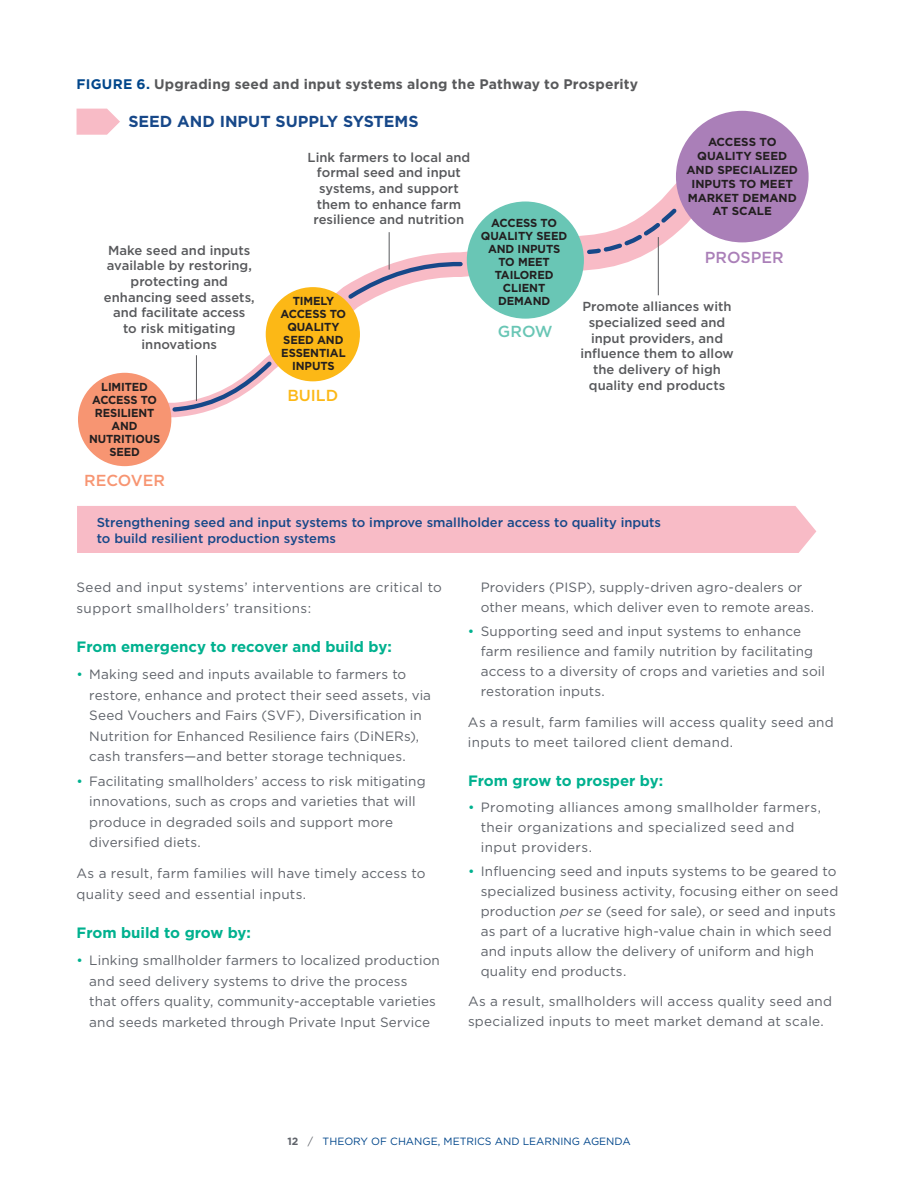
<style>
.page{position:relative;width:918px;height:1188px;background:#fff}
.page>*{position:absolute;margin:0;border:0;box-sizing:border-box;transform-origin:0 0}
.t1{font:700 15.9px "Gotham";color:#174889}
.t2{font:500 15.9px "Gotham";color:#f79572}
.t3{font:500 15.9px "Gotham";color:#aa7fb8}
.t4{font:500 15.9px "Gotham";color:#fcb816}
.t5{font:500 15.9px "Gotham";color:#69c6b5}
.t6{font:700 15px "Gotham";color:#00b18f}
.t7{font:700 13.8px "Gotham";letter-spacing:.015em;color:#58595b}
.t8{font:13.5px/20px "Gotham";letter-spacing:.015em;color:#5f636a}
.t9{font:500 13.05px/15.6px "Gotham";color:#58595c;text-align:center}
.t10{font:500 13.05px/15.6px "Gotham";color:#174889}
.t11{font:700 11.55px/13px "Gotham";letter-spacing:-.01em;color:#231f20;text-align:center}
.t12{font:700 11.55px/13px "Gotham";letter-spacing:-.01em;color:#231f20;text-align:center;scale:.96 1}
.t13{font:10.5px "Gotham";color:#00468b}
.s1{color:#00468b}
.s2{color:#00b18f}
.s3{font-style:italic}
.s4{font-weight:700;color:#5f636a}
.s5{color:#5f636a}
</style>
<div class="page">
<svg style="left:485px;top:110px;width:290px;height:186px"></svg>
<svg style="left:126px;top:232px;width:420px;height:192px"></svg>
<svg style="left:170px;top:260px;width:295px;height:154px"></svg>
<svg style="left:584px;top:205px;width:96px;height:52px"></svg>
<hr style="left:196px;top:355px;width:1px;height:46px;background:#58595c">
<hr style="left:389px;top:232px;width:1px;height:38px;background:#58595c">
<hr style="left:658px;top:237px;width:1px;height:58px;background:#58595c">
<div style="left:77px;top:506px;width:739px;height:47px;background:#f8bbc6"></div>
<svg style="left:77px;top:109px;width:43px;height:26px"></svg>
<div style="left:78px;top:373px;width:93px;height:93px;background:#f79572;border-radius:50%"></div>
<div style="left:266px;top:287px;width:94px;height:94px;background:#fcb816;border-radius:50%"></div>
<div style="left:676px;top:111px;width:133px;height:131px;background:#aa7fb8;border-radius:50%"></div>
<div style="left:467px;top:202px;width:117px;height:117px;background:#69c6b5;border-radius:50%"></div>
<p class="t7" style="left:77px;top:75px;width:563px"><span class="s1">FIGURE 6.</span> Upgrading seed and input systems along the Pathway to Prosperity</p>
<p class="t1" style="left:128px;top:111px;width:292px">SEED AND INPUT SUPPLY SYSTEMS</p>
<p class="t9" style="left:104px;top:242px;width:152px">Make seed and inputs available by restoring, protecting and enhancing seed assets, and facilitate access<br>to risk mitigating innovations</p>
<p class="t12" style="left:89px;top:380px;width:76px">LIMITED<br>ACCESS TO<br>RESILIENT<br>AND<br>NUTRITIOUS<br>SEED</p>
<p class="t2" style="left:84px;top:470px;width:82px">RECOVER</p>
<p class="t9" style="left:308px;top:149px;width:164px">Link farmers to local and formal seed and input systems, and support them to enhance farm resilience and nutrition</p>
<p class="t11" style="left:281px;top:294px;width:67px">TIMELY<br>ACCESS TO<br>QUALITY<br>SEED AND<br>ESSENTIAL<br>INPUTS</p>
<p class="t4" style="left:287px;top:385px;width:52px">BUILD</p>
<p class="t11" style="left:481px;top:216px;width:88px">ACCESS TO<br>QUALITY SEED<br>AND INPUTS<br>TO MEET<br>TAILORED<br>CLIENT<br>DEMAND</p>
<p class="t5" style="left:498px;top:321px;width:56px">GROW</p>
<p class="t11" style="left:686px;top:135px;width:113px;line-height:14px">ACCESS TO<br>QUALITY SEED<br>AND SPECIALIZED<br>INPUTS TO MEET<br>MARKET DEMAND<br>AT SCALE</p>
<p class="t3" style="left:705px;top:247px;width:80px">PROSPER</p>
<p class="t9" style="left:580px;top:299px;width:155px">Promote alliances with specialized seed and input providers, and influence them to allow the delivery of high quality end products</p>
<p class="t10" style="left:97px;top:515px;width:566px">Strengthening seed and input systems to improve smallholder access to quality inputs to build resilient production systems</p>
<p class="t8" style="left:77px;top:577px;width:367px;line-height:20.4px">Seed and input systems’ interventions are critical to support smallholders’ transitions:</p>
<p class="t6" style="left:77px;top:637px;width:317px">From emergency to recover and build by:</p>
<p class="t8" style="left:89px;top:664px;width:343px;line-height:20.4px;text-indent:-13px"><span class="s2">•</span> Making seed and inputs available to farmers to restore, enhance and protect their seed assets, via Seed Vouchers and Fairs (SVF), Diversification in Nutrition for Enhanced Resilience fairs (DiNERs), cash transfers—and better storage techniques.</p>
<p class="t8" style="left:89px;top:771px;width:338px;line-height:20.4px;text-indent:-13px"><span class="s2">•</span> Facilitating smallholders’ access to risk mitigating innovations, such as crops and varieties that will produce in degraded soils and support more diversified diets.</p>
<p class="t8" style="left:77px;top:863px;width:351px;line-height:20.4px">As a result, farm families will have timely access to quality seed and essential inputs.</p>
<p class="t6" style="left:77px;top:923px;width:176px">From build to grow by:</p>
<p class="t8" style="left:89px;top:950px;width:352px;line-height:20.4px;text-indent:-13px"><span class="s2">•</span> Linking smallholder farmers to localized production and seed delivery systems to drive the process<br>that offers quality, community-acceptable varieties and seeds marketed through Private Input Service</p>
<p class="t8" style="left:481px;top:577px;width:335px">Providers (PISP), supply-driven agro-dealers or other means, which deliver even to remote areas.</p>
<p class="t8" style="left:481px;top:621px;width:346px;text-indent:-13px"><span class="s2">•</span> Supporting seed and input systems to enhance farm resilience and family nutrition by facilitating access to a diversity of crops and varieties and soil restoration inputs.</p>
<p class="t8" style="left:468px;top:712px;width:367px">As a result, farm families will access quality seed and inputs to meet tailored client demand.</p>
<p class="t6" style="left:468px;top:770px;width:197px">From grow to prosper by:</p>
<p class="t8" style="left:481px;top:797px;width:342px;text-indent:-13px"><span class="s2">•</span> Promoting alliances among smallholder farmers, their organizations and specialized seed and input providers.</p>
<p class="t8" style="left:481px;top:861px;width:359px;text-indent:-13px"><span class="s2">•</span> Influencing seed and inputs systems to be geared to specialized business activity, focusing either on seed production <span class="s3">per se</span> (seed for sale), or seed and inputs as part of a lucrative high-value chain in which seed and inputs allow the delivery of uniform and high quality end products.</p>
<p class="t8" style="left:468px;top:991px;width:366px">As a result, smallholders will access quality seed and specialized inputs to meet market demand at scale.</p>
<p class="t13" style="left:287px;top:1135px;width:345px"><span class="s4">12</span> <span class="s5">/</span> THEORY OF CHANGE, METRICS AND LEARNING AGENDA</p>
</div>
